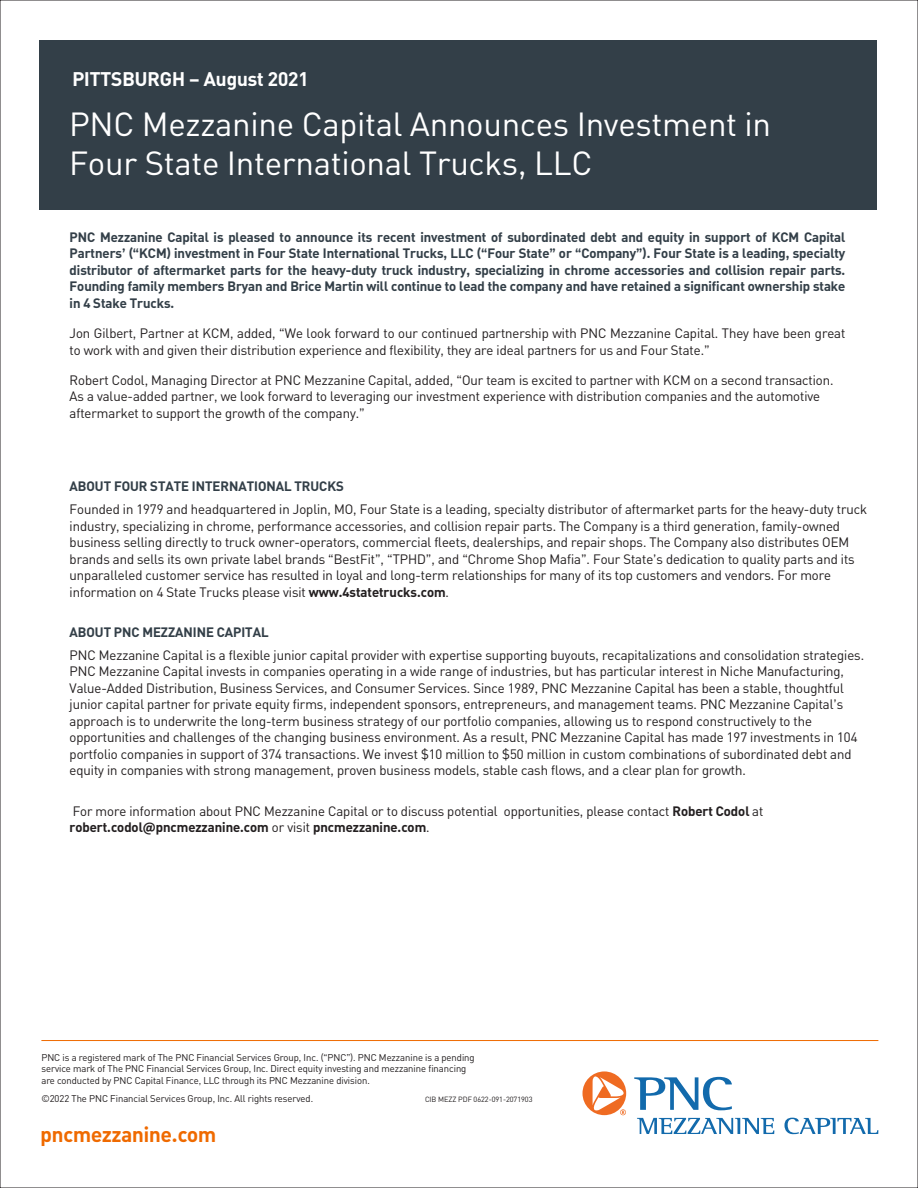
<style>
.page{position:relative;width:918px;height:1188px;background:#fff}
.page>*{position:absolute;margin:0;border:0;box-sizing:border-box;transform-origin:0 0}
.t1{font:33px/39px "PNC Brand";letter-spacing:.01em;color:#fff}
.t2{font:700 21px "PNC Brand";color:#ef6a00}
.t3{font:700 19.5px "PNC Brand";color:#fff}
.t4{font:13.5px/16.5px "PNC Brand";color:#231f20}
.t5{font:700 13.5px/16.5px "PNC Brand";color:#333f48;text-align:justify}
.t6{font:9.75px/11.7px "PNC Brand";color:#231f20}
.t7{font:7.5px "PNC Brand";color:#231f20}
.s1{font-weight:700;color:#333f48}
.s2{font-weight:700}
</style>
<div class="page">
<div style="left:40px;top:40px;width:837px;height:170px;background:#333f48"></div>
<hr style="left:41px;top:1040px;width:837px;height:1px;background:#ef6a00">
<svg style="left:637px;top:1118px;width:137px;height:16px"></svg>
<svg style="left:784px;top:1118px;width:94px;height:16px"></svg>
<svg style="left:634px;top:1077px;width:98px;height:33px"></svg>
<svg style="left:583px;top:1071px;width:43px;height:44px"></svg>
<h1 class="t3" style="left:72px;top:66px;width:238px">PITTSBURGH – August 2021</h1>
<h1 class="t1" style="left:70px;top:104px;width:703px">PNC Mezzanine Capital Announces Investment in<br>Four State International Trucks, LLC</h1>
<h2 class="t5" style="left:70px;top:228px;width:777px">PNC Mezzanine Capital is pleased to announce its recent investment of subordinated debt and equity in support of KCM Capital Partners’ (“KCM) investment in Four State International Trucks, LLC (“Four State” or “Company”). Four State is a leading, specialty distributor of aftermarket parts for the heavy-duty truck industry, specializing in chrome accessories and collision repair parts.<br>Founding family members Bryan and Brice Martin will continue to lead the company and have retained a significant ownership stake in 4 Stake Trucks.</h2>
<h2 class="t4" style="left:70px;top:324px;width:777px">Jon Gilbert, Partner at KCM, added, “We look forward to our continued partnership with PNC Mezzanine Capital. They have been great to work with and given their distribution experience and flexibility, they are ideal partners for us and Four State.”</h2>
<h2 class="t4" style="left:70px;top:371px;width:765px">Robert Codol, Managing Director at PNC Mezzanine Capital, added, “Our team is excited to partner with KCM on a second transaction.<br>As a value-added partner, we look forward to leveraging our investment experience with distribution companies and the automotive aftermarket to support the growth of the company.”</h2>
<p class="t4" style="left:70px;top:475px;width:799px;line-height:22.6px"><span class="s1">ABOUT FOUR STATE INTERNATIONAL TRUCKS<br></span>Founded in 1979 and headquartered in Joplin, MO, Four State is a leading, specialty distributor of aftermarket parts for the heavy-duty truck</p>
<p class="t4" style="left:70px;top:517px;width:787px">industry, specializing in chrome, performance accessories, and collision repair parts. The Company is a third generation, family-owned business selling directly to truck owner-operators, commercial fleets, dealerships, and repair shops. The Company also distributes OEM brands and sells its own private label brands “BestFit”, “TPHD”, and “Chrome Shop Mafia”. Four State’s dedication to quality parts and its unparalleled customer service has resulted in loyal and long-term relationships for many of its top customers and vendors. For more information on 4 State Trucks please visit <span class="s2">www.4statetrucks.com</span>.</p>
<p class="t4" style="left:70px;top:621px;width:796px;line-height:22.6px"><span class="s1">ABOUT PNC MEZZANINE CAPITAL<br></span>PNC Mezzanine Capital is a flexible junior capital provider with expertise supporting buyouts, recapitalizations and consolidation strategies.</p>
<p class="t4" style="left:70px;top:663px;width:789px">PNC Mezzanine Capital invests in companies operating in a wide range of industries, but has particular interest in Niche Manufacturing, Value-Added Distribution, Business Services, and Consumer Services. Since 1989, PNC Mezzanine Capital has been a stable, thoughtful junior capital partner for private equity firms, independent sponsors, entrepreneurs, and management teams. PNC Mezzanine Capital’s approach is to underwrite the long-term business strategy of our portfolio companies, allowing us to respond constructively to the opportunities and challenges of the changing business environment. As a result, PNC Mezzanine Capital has made 197 investments in 104 portfolio companies in support of 374 transactions. We invest $10 million to $50 million in custom combinations of subordinated debt and equity in companies with strong management, proven business models, stable cash flows, and a clear plan for growth.</p>
<p class="t4" style="left:70px;top:802px;width:695px">For more information about PNC Mezzanine Capital or to discuss potential opportunities, please contact <span class="s2">Robert Codol</span> at <span class="s2">robert.codol@pncmezzanine.com</span> or visit <span class="s2">pncmezzanine.com</span>.</p>
<p class="t6" style="left:41px;top:1051px;width:435px">PNC is a registered mark of The PNC Financial Services Group, Inc. (“PNC”). PNC Mezzanine is a pending service mark of The PNC Financial Services Group, Inc. Direct equity investing and mezzanine financing are conducted by PNC Capital Finance, LLC through its PNC Mezzanine division.</p>
<p class="t6" style="left:41px;top:1093px;width:273px">©2022 The PNC Financial Services Group, Inc. All rights reserved.</p>
<p class="t7" style="left:425px;top:1095px;width:109px">CIB MEZZ PDF 0622-091-2071903</p>
<p class="t2" style="left:40px;top:1120px;width:177px">pncmezzanine.com</p>
</div>
